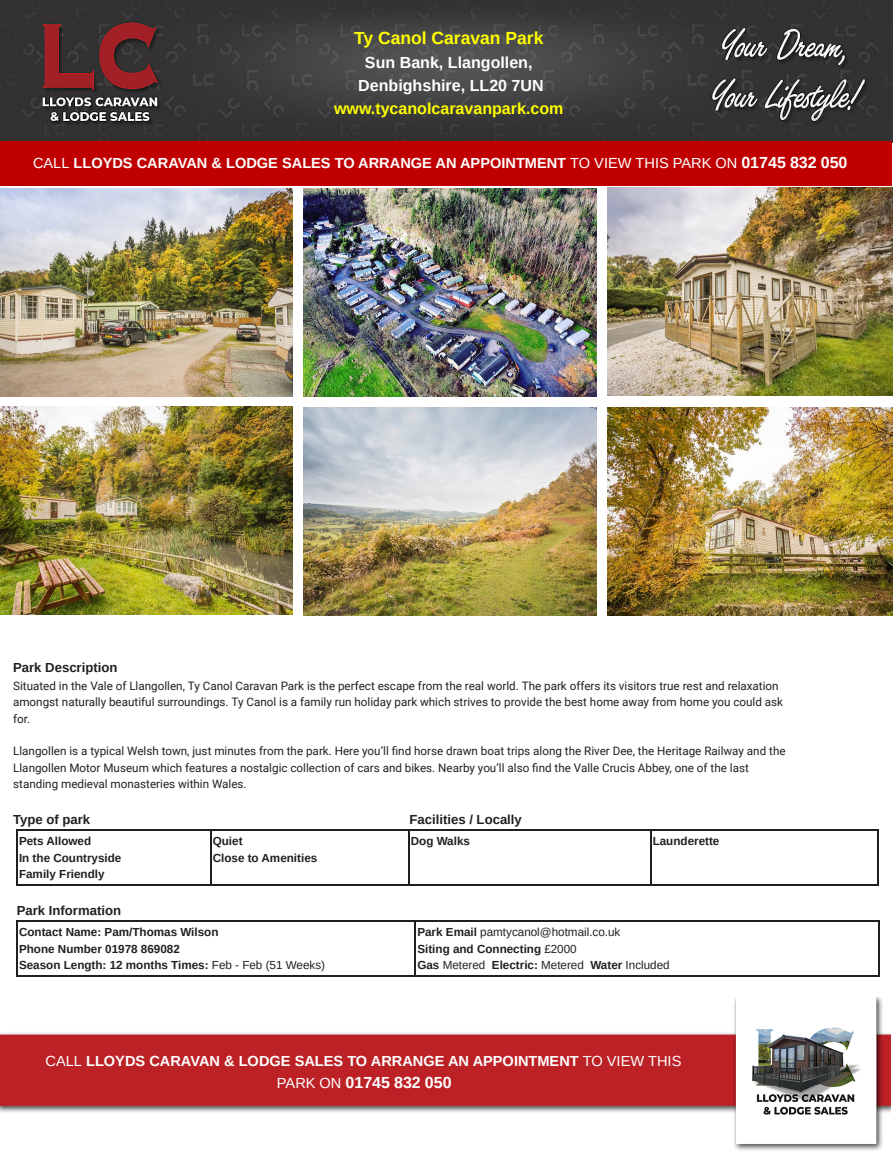
<style>
.page{position:relative;width:893px;height:1158px;background:#fff}
.page>*{position:absolute;margin:0;border:0;box-sizing:border-box;transform-origin:0 0}
.t1{font:700 17.55px "Arimo";color:#ff0}
.t2{font:700 16.05px/23px "Arimo";color:#fff;text-align:center}
.t3{font:700 14.55px "Arimo";color:#fff}
.t4{font:700 13.2px "Arimo";color:#231f20}
.t5{font:11.7px/16.4px "Roboto";color:#231f20}
.t6{font:700 11.7px/16.4px "Arimo";color:#231f20}
.t7{font:11.7px/16.4px "Arimo";color:#231f20}
.s1{color:#ff0}
.s2{font-weight:400}
.s3{font-size:16.05px}
.s4{font-weight:700}
.s5{font-weight:400;font-size:14.55px}
</style>
<div class="page">
<img style="left:0;top:406px;width:292px;height:208px">
<img style="left:0;top:0;width:893px;height:142px">
<img style="left:0;top:997px;width:891px;height:154px">
<hr style="left:650px;top:829px;width:229px;height:2px;background:#231f20">
<hr style="left:650px;top:884px;width:229px;height:1px;background:#231f20">
<hr style="left:878px;top:829px;width:1px;height:56px;background:#231f20">
<hr style="left:408px;top:829px;width:243px;height:2px;background:#231f20">
<hr style="left:408px;top:884px;width:243px;height:1px;background:#231f20">
<hr style="left:650px;top:829px;width:1px;height:56px;background:#231f20">
<hr style="left:210px;top:829px;width:199px;height:2px;background:#231f20">
<hr style="left:210px;top:884px;width:199px;height:1px;background:#231f20">
<hr style="left:408px;top:829px;width:1px;height:56px;background:#231f20">
<hr style="left:16px;top:829px;width:195px;height:2px;background:#231f20">
<hr style="left:16px;top:884px;width:195px;height:1px;background:#231f20">
<hr style="left:16px;top:829px;width:2px;height:56px;background:#231f20">
<hr style="left:210px;top:829px;width:1px;height:56px;background:#231f20">
<hr style="left:415px;top:920px;width:465px;height:1px;background:#231f20">
<hr style="left:415px;top:975px;width:465px;height:1px;background:#231f20">
<hr style="left:879px;top:920px;width:1px;height:56px;background:#231f20">
<hr style="left:16px;top:920px;width:400px;height:1px;background:#231f20">
<hr style="left:16px;top:975px;width:400px;height:1px;background:#231f20">
<hr style="left:16px;top:920px;width:2px;height:56px;background:#231f20">
<hr style="left:415px;top:920px;width:1px;height:56px;background:#231f20">
<div style="left:0;top:141px;width:892px;height:45px;background:#c00000"></div>
<img style="left:303px;top:188px;width:293px;height:208px">
<img style="left:607px;top:187px;width:286px;height:208px">
<img style="left:0;top:188px;width:292px;height:208px">
<img style="left:303px;top:407px;width:293px;height:208px">
<img style="left:607px;top:407px;width:286px;height:208px">
<p class="t1" style="left:354px;top:28px;width:191px">Ty Canol Caravan Park</p>
<p class="t2" style="left:334px;top:51px;width:231px">Sun Bank, Llangollen,<br>Denbighshire, LL20 7UN <span class="s1">www.tycanolcaravanpark.com</span></p>
<p class="t3" style="left:33px;top:154px;width:816px"><span class="s2">CALL</span> LLOYDS CARAVAN &amp; LODGE SALES TO ARRANGE AN APPOINTMENT <span class="s2">TO VIEW THIS PARK ON</span> <span class="s3">01745 832 050</span></p>
<p class="t4" style="left:13px;top:660px;width:106px">Park Description</p>
<p class="t5" style="left:13px;top:677px;width:772px">Situated in the Vale of Llangollen, Ty Canol Caravan Park is the perfect escape from the real world. The park offers its visitors true rest and relaxation amongst naturally beautiful surroundings. Ty Canol is a family run holiday park which strives to provide the best home away from home you could ask for.</p>
<p class="t5" style="left:13px;top:742px;width:774px">Llangollen is a typical Welsh town, just minutes from the park. Here you’ll find horse drawn boat trips along the River Dee, the Heritage Railway and the<br>Llangollen Motor Museum which features a nostalgic collection of cars and bikes. Nearby you’ll also find the Valle Crucis Abbey, one of the last standing medieval monasteries within Wales.</p>
<p class="t4" style="left:13px;top:812px;width:79px">Type of park</p>
<p class="t4" style="left:409px;top:812px;width:114px">Facilities / Locally</p>
<p class="t6" style="left:19px;top:833px;width:104px">Pets Allowed<br>In the Countryside<br>Family Friendly</p>
<p class="t6" style="left:213px;top:833px;width:106px">Quiet<br>Close to Amenities</p>
<p class="t6" style="left:411px;top:833px;width:61px">Dog Walks</p>
<p class="t6" style="left:653px;top:833px;width:68px">Launderette</p>
<p class="t4" style="left:17px;top:903px;width:106px">Park Information</p>
<p class="t6" style="left:19px;top:923px;width:308px">Contact Name: Pam/Thomas Wilson<br>Phone Number 01978 869082<br>Season Length: 12 months Times: <span class="s2">Feb - Feb (51 Weeks)</span></p>
<p class="t7" style="left:417px;top:924px;width:254px"><span class="s4">Park Email</span> pamtycanol@hotmail.co.uk<br><span class="s4">Siting and Connecting</span> £2000<br><span class="s4">Gas</span> Metered <span class="s4">Electric:</span> Metered <span class="s4">Water</span> Included</p>
<p class="t3" style="left:46px;top:1053px;width:637px"><span class="s2">CALL</span> LLOYDS CARAVAN &amp; LODGE SALES TO ARRANGE AN APPOINTMENT <span class="s2">TO VIEW THIS</span></p>
<p class="t2" style="left:277px;top:1071px;width:176px"><span class="s5">PARK ON</span> 01745 832 050</p>
</div>
